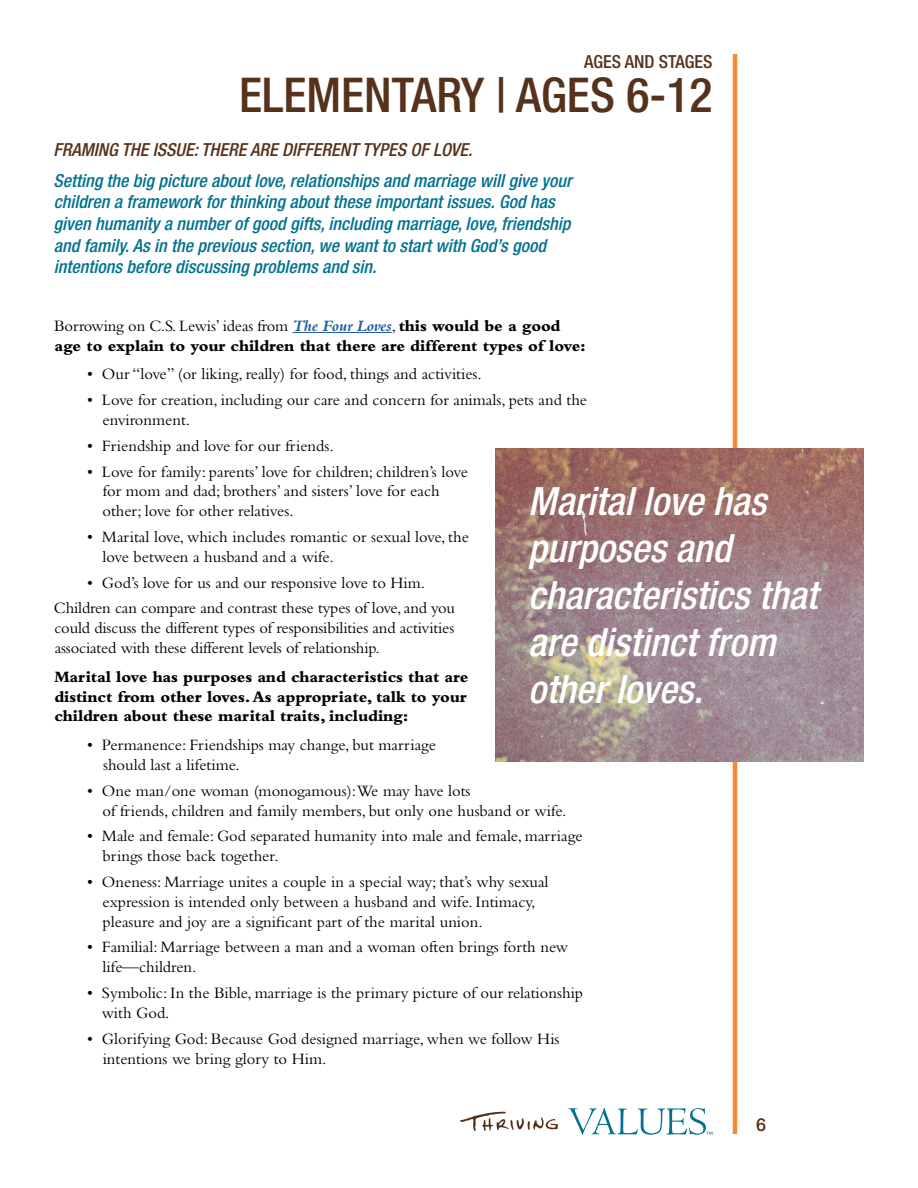
<style>
.page{position:relative;width:918px;height:1188px;background:#fff}
.page>*{position:absolute;margin:0;border:0;box-sizing:border-box;transform-origin:0 0}
.t1{font:500 condensed 48px "Helvetica Neue LT Std";color:#56321b}
.t2{font:italic 500 condensed 39px/46.8px "Helvetica Neue LT Std";color:#fff}
.t3{font:italic 500 condensed 18px/21.6px "Helvetica Neue LT Std";color:#00728f}
.t4{font:italic 500 condensed 18px "Helvetica Neue LT Std";color:#56321b}
.t5{font:500 condensed 18px "Helvetica Neue LT Std";color:#56321b}
.t6{font:500 18px "Helvetica Neue LT Std";color:#56321b}
.t7{font:16.5px/19.8px "Bembo";color:#000}
.t8{font:800 16.5px/19.8px "Bembo";letter-spacing:-.01em;color:#000}
.s1{font-weight:400}
.s2{font-weight:700;font-style:italic;color:#215e9e}
</style>
<div class="page">
<hr style="left:733px;top:54px;width:4px;height:1080px;background:#f68b33">
<svg style="left:460px;top:1112px;width:99px;height:19px"></svg>
<svg style="left:568px;top:1108px;width:144px;height:27px"></svg>
<hr style="left:293px;top:332px;width:99px;height:1px;background:#215e9e">
<img style="left:495px;top:448px;width:369px;height:313px">
<p class="t5" style="left:584px;top:51px;width:130px">AGES AND STAGES</p>
<h1 class="t1" style="left:239px;top:66px;width:475px">ELEMENTARY | AGES 6-12</h1>
<p class="t4" style="left:53px;top:139px;width:420px">FRAMING THE ISSUE: THERE ARE DIFFERENT TYPES OF LOVE.</p>
<p class="t3" style="left:53px;top:170px;width:520px">Setting the big picture about love, relationships and marriage will give your children a framework for thinking about these important issues. God has given humanity a number of good gifts, including marriage, love, friendship and family. As in the previous section, we want to start with God’s good intentions before discussing problems and sin.</p>
<p class="t8" style="left:54px;top:316px;width:533px"><span class="s1">Borrowing on C.S. Lewis’ ideas from</span> <span class="s2">The Four Loves</span><span class="s1">,</span> this would be a good age to explain to your children that there are different types of love:</p>
<p class="t7" style="left:87px;top:364px;width:396px">• Our “love” (or liking, really) for food, things and activities.</p>
<p class="t7" style="left:103px;top:390px;width:486px;text-indent:-15px">• Love for creation, including our care and concern for animals, pets and the environment.</p>
<p class="t7" style="left:87px;top:435px;width:248px">• Friendship and love for our friends.</p>
<p class="t7" style="left:102px;top:461px;width:367px;text-indent:-15px">• Love for family: parents’ love for children; children’s love for mom and dad; brothers’ and sisters’ love for each other; love for other relatives.</p>
<p class="t7" style="left:103px;top:527px;width:368px;text-indent:-15px">• Marital love, which includes romantic or sexual love, the love between a husband and a wife.</p>
<p class="t7" style="left:54px;top:569px;width:403px;line-height:25.8px;text-align:center">• God’s love for us and our responsive love to Him.<br>Children can compare and contrast these types of love, and you</p>
<p class="t7" style="left:54px;top:618px;width:401px">could discuss the different types of responsibilities and activities associated with these different levels of relationship.</p>
<p class="t8" style="left:54px;top:667px;width:416px;text-align:justify">Marital love has purposes and characteristics that are distinct from other loves. As appropriate, talk to your children about these marital traits, including:</p>
<p class="t7" style="left:103px;top:735px;width:335px;text-indent:-16px">• Permanence: Friendships may change, but marriage should last a lifetime.</p>
<p class="t7" style="left:102px;top:781px;width:466px;text-indent:-15px">• One man/one woman (monogamous):We may have lots<br>of friends, children and family members, but only one husband or wife.</p>
<p class="t7" style="left:103px;top:826px;width:482px;text-indent:-15px">• Male and female: God separated humanity into male and female, marriage brings those back together.</p>
<p class="t7" style="left:103px;top:872px;width:447px;text-indent:-15px">• Oneness: Marriage unites a couple in a special way; that’s why sexual expression is intended only between a husband and wife. Intimacy, pleasure and joy are a significant part of the marital union.</p>
<p class="t7" style="left:103px;top:937px;width:467px;text-indent:-15px">• Familial: Marriage between a man and a woman often brings forth new life—children.</p>
<p class="t7" style="left:102px;top:983px;width:483px;text-indent:-15px">• Symbolic: In the Bible, marriage is the primary picture of our relationship with God.</p>
<p class="t7" style="left:103px;top:1028px;width:458px;text-indent:-16px">• Glorifying God: Because God designed marriage, when we follow His intentions we bring glory to Him.</p>
<h2 class="t2" style="left:528px;top:479px;width:291px">Marital love has purposes and characteristics that are distinct from other loves.</h2>
<p class="t6" style="left:756px;top:1114px;width:12px">6</p>
</div>
